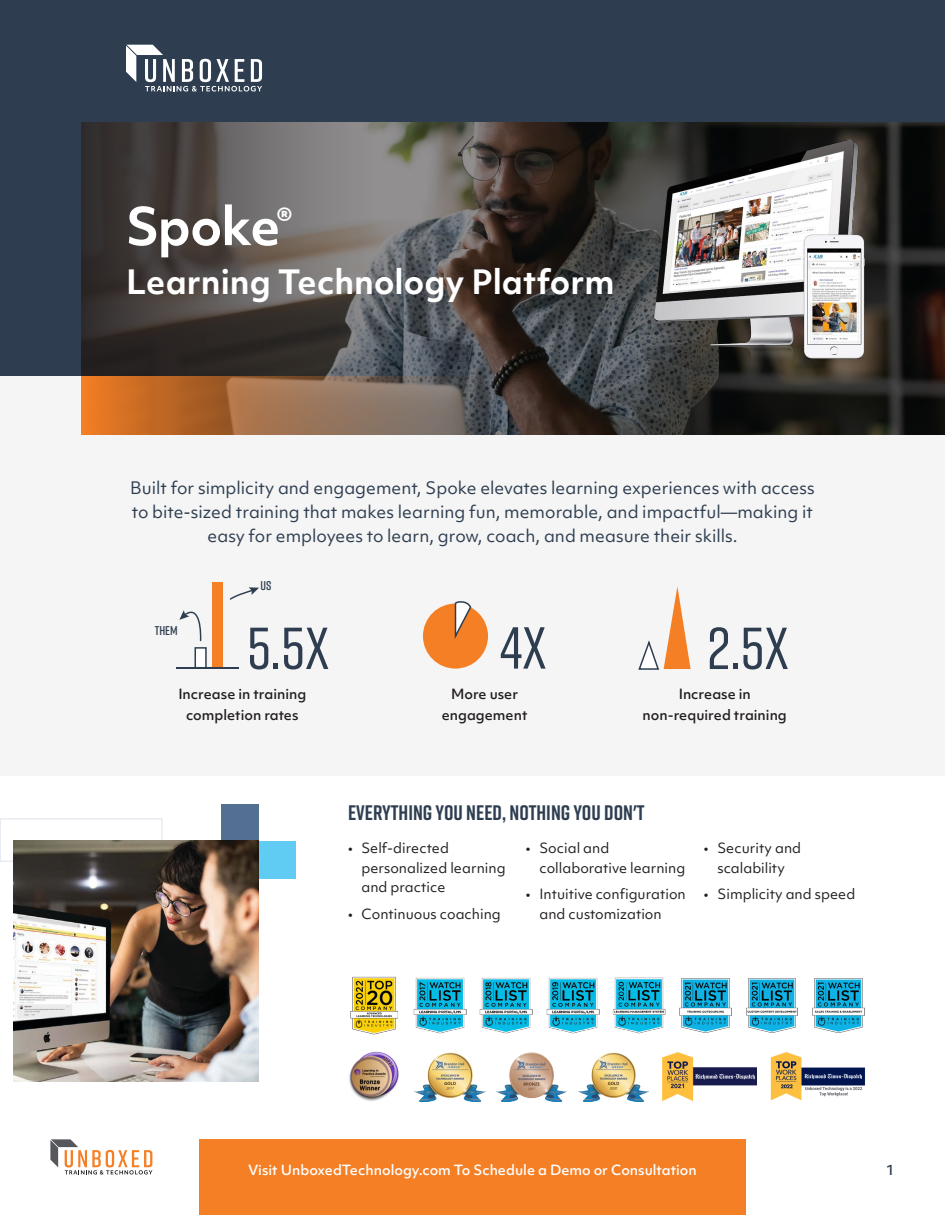
<style>
.page{position:relative;width:945px;height:1215px;background:#fff}
.page>*{position:absolute;margin:0;border:0;box-sizing:border-box;transform-origin:0 0}
.t1{font:500 59.1px "Rift";color:#2e3e50}
.t2{font:700 50.25px "Objektiv Mk 1";letter-spacing:-.025em;color:#fff}
.t3{font:700 32.1px "Objektiv Mk 1";color:#fff}
.t4{font:700 21px "Rift";color:#2e3e50}
.t5{font:16.5px/24px "Objektiv Mk 1";color:#2e3e50;text-align:center}
.t6{font:13.5px/19.5px "Objektiv Mk 1";color:#231f20}
.t7{font:500 13.5px/21px "Objektiv Mk 1";color:#231f20;text-align:center}
.t8{font:500 13.5px "Objektiv Mk 1";color:#fff}
.t9{font:500 13.5px "Objektiv Mk 1";color:#2e3e50}
.t10{font:600 12.75px "Rift";color:#2e3e50}
</style>
<div class="page">
<div style="left:0;top:0;width:945px;height:776px;background:#f5f5f5"></div>
<div style="left:0;top:0;width:945px;height:376px;background:#2e3e50"></div>
<div style="left:259px;top:842px;width:37px;height:37px;background:#61ccf3"></div>
<div style="left:222px;top:804px;width:37px;height:38px;background:#536f91"></div>
<div style="left:0;top:819px;width:162px;height:43px;border:1px solid #dfe3ec"></div>
<div style="left:199px;top:1139px;width:547px;height:76px;background:#f57f25"></div>
<svg style="left:381px;top:123px;width:564px;height:312px;background:#383634"></svg>
<svg style="left:81px;top:376px;width:432px;height:59px;background:#9a6b48"></svg>
<svg style="left:81px;top:123px;width:300px;height:253px;background:#534e4c"></svg>
<img style="left:14px;top:840px;width:245px;height:242px">
<svg style="left:126px;top:45px;width:136px;height:47px"></svg>
<img style="left:413px;top:977px;width:53px;height:57px">
<img style="left:546px;top:977px;width:53px;height:57px">
<img style="left:613px;top:977px;width:53px;height:57px">
<img style="left:480px;top:977px;width:53px;height:57px">
<img style="left:497px;top:1052px;width:70px;height:49px">
<img style="left:415px;top:1052px;width:70px;height:49px">
<img style="left:578px;top:1052px;width:71px;height:49px">
<img style="left:629px;top:125px;width:273px;height:244px">
<img style="left:349px;top:1052px;width:50px;height:49px">
<div style="left:195px;top:647px;width:12px;height:21px;background:#fff;border:2px solid #2e3e50"></div>
<div style="left:212px;top:582px;width:11px;height:86px;background:#f57f25"></div>
<hr style="left:176px;top:668px;width:62px;height:1px;background:#2e3e50">
<svg style="left:179px;top:610px;width:23px;height:32px"></svg>
<svg style="left:229px;top:587px;width:30px;height:13px"></svg>
<div style="left:423px;top:604px;width:65px;height:65px;background:#f57f25;border-radius:50%"></div>
<svg style="left:453px;top:601px;width:19px;height:37px"></svg>
<svg style="left:638px;top:586px;width:53px;height:84px"></svg>
<img style="left:746px;top:978px;width:52px;height:55px">
<img style="left:680px;top:978px;width:51px;height:55px">
<img style="left:770px;top:1052px;width:95px;height:48px">
<img style="left:662px;top:1052px;width:95px;height:48px">
<img style="left:813px;top:978px;width:51px;height:55px">
<img style="left:351px;top:977px;width:46px;height:58px">
<svg style="left:50px;top:1139px;width:102px;height:35px"></svg>
<h2 class="t2" style="left:126px;top:191px;width:168px">Spoke<sup>®</sup></h2>
<h3 class="t3" style="left:126px;top:260px;width:490px">Learning Technology Platform</h3>
<p class="t5" style="left:130px;top:475px;width:686px">Built for simplicity and engagement, Spoke elevates learning experiences with access to bite-sized training that makes learning fun, memorable, and impactful—making it easy for employees to learn, grow, coach, and measure their skills.</p>
<p class="t10" style="left:261px;top:577px;width:13px">US</p>
<p class="t10" style="left:155px;top:621px;width:25px">THEM</p>
<h1 class="t1" style="left:247px;top:607px;width:84px">5.5X</h1>
<h1 class="t1" style="left:500px;top:606px;width:48px">4X</h1>
<h1 class="t1" style="left:707px;top:607px;width:83px">2.5X</h1>
<p class="t7" style="left:178px;top:683px;width:130px">Increase in training completion rates</p>
<p class="t7" style="left:442px;top:683px;width:87px">More user engagement</p>
<p class="t7" style="left:643px;top:683px;width:146px">Increase in non-required training</p>
<p class="t4" style="left:348px;top:798px;width:298px">EVERYTHING YOU NEED, NOTHING YOU DON'T</p>
<p class="t6" style="left:362px;top:838px;width:146px;text-indent:-14px">• Self-directed personalized learning and practice</p>
<p class="t6" style="left:348px;top:904px;width:154px">• Continuous coaching</p>
<p class="t6" style="left:539px;top:838px;width:147px;text-indent:-14px">• Social and collaborative learning</p>
<p class="t6" style="left:539px;top:884px;width:148px;text-indent:-14px">• Intuitive configuration and customization</p>
<p class="t6" style="left:704px;top:838px;width:99px;text-align:center">• Security and scalability</p>
<p class="t6" style="left:704px;top:884px;width:153px">• Simplicity and speed</p>
<p class="t8" style="left:248px;top:1160px;width:450px">Visit UnboxedTechnology.com To Schedule a Demo or Consultation</p>
<p class="t9" style="left:886px;top:1160px;width:10px">1</p>
</div>
